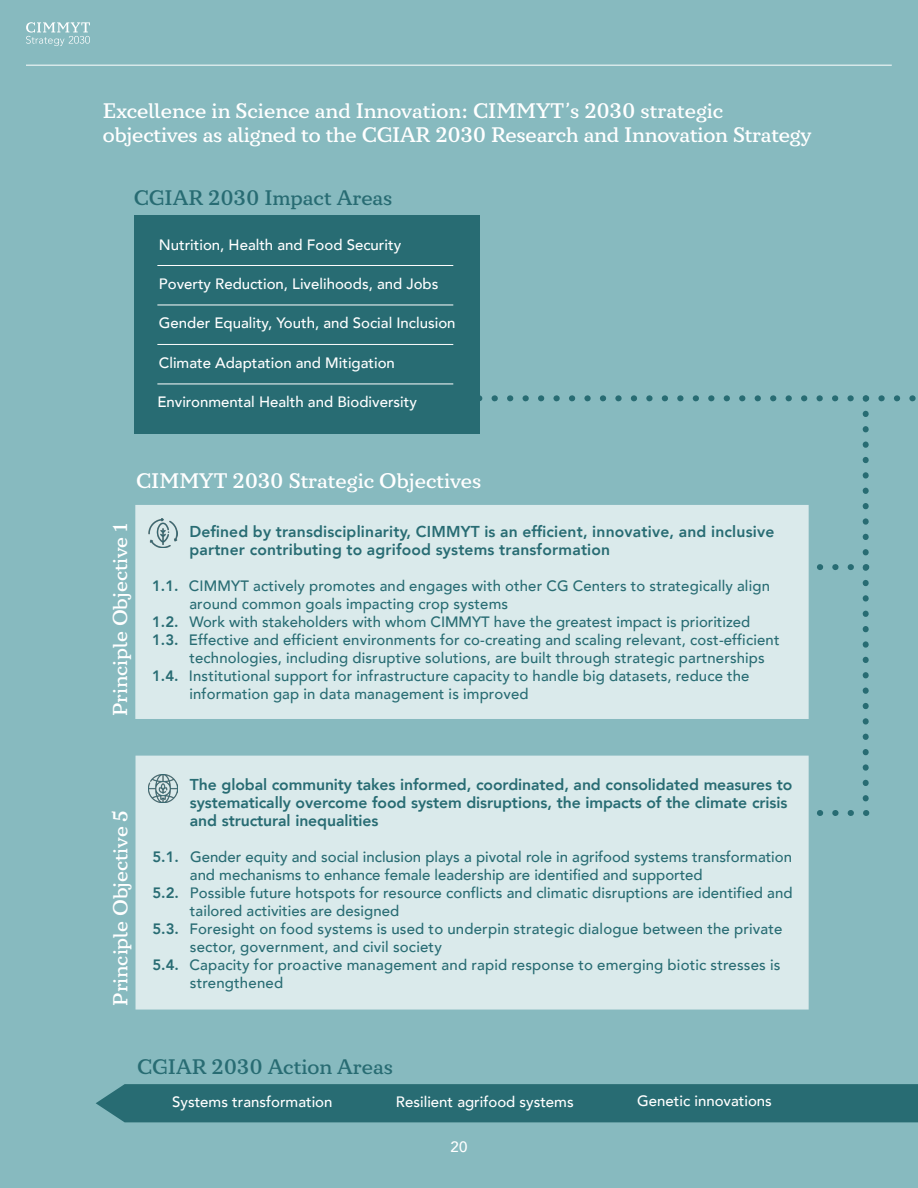
<style>
.page{position:relative;width:918px;height:1188px;background:#87babf}
.page>*{position:absolute;margin:0;border:0;box-sizing:border-box;transform-origin:0 0}
.t1{font:500 21px/24px "Circe Slab C";color:#fff}
.t2{font:500 21px "Circe Slab C";color:#286c73}
.t3{font:500 20.25px "Circe Slab C";color:#fff}
.t4{font:500 20.1px "Circe Slab C";color:#fff}
.t5{font:800 15.75px/18px "Avenir";letter-spacing:-.005em;color:#286c73}
.t6{font:500 15px "Avenir";letter-spacing:.01em;color:#286c73}
.t7{font:500 15px "Avenir";color:#fff}
.s1{font-weight:800}
</style>
<div class="page">
<div style="left:96px;top:1084px;width:822px;height:38px;background:#286c73"></div>
<div style="left:134px;top:215px;width:345px;height:218px;background:#286c73"></div>
<hr style="left:157px;top:265px;width:296px;height:1px;background:#fff">
<hr style="left:157px;top:305px;width:296px;height:1px;background:#fff">
<hr style="left:157px;top:344px;width:296px;height:1px;background:#fff">
<hr style="left:157px;top:384px;width:296px;height:1px;background:#fff">
<svg style="left:495px;top:395px;width:421px;height:421px"></svg>
<div style="left:138px;top:508px;width:668px;height:208px;background:#daeaeb"></div>
<div style="left:135px;top:505px;width:674px;height:214px;border:6px solid #fff"></div>
<img style="left:149px;top:519px;width:28px;height:28px">
<div style="left:139px;top:759px;width:667px;height:248px;background:#daeaeb"></div>
<div style="left:136px;top:756px;width:673px;height:254px;border:6px solid #fff"></div>
<img style="left:149px;top:774px;width:28px;height:29px">
<svg style="left:26px;top:22px;width:64px;height:24px"></svg>
<hr style="left:26px;top:65px;width:866px;height:1px;background:#fff">
<p class="t1" style="left:103px;top:100px;width:710px">Excellence in Science and Innovation: CIMMYT’s 2030 strategic objectives as aligned to the CGIAR 2030 Research and Innovation Strategy</p>
<p class="t2" style="left:134px;top:186px;width:260px">CGIAR 2030 Impact Areas</p>
<p class="t7" style="left:159px;top:231px;width:244px">Nutrition, Health and Food Security</p>
<p class="t7" style="left:159px;top:270px;width:281px">Poverty Reduction, Livelihoods, and Jobs</p>
<p class="t7" style="left:159px;top:310px;width:298px">Gender Equality, Youth, and Social Inclusion</p>
<p class="t7" style="left:159px;top:349px;width:238px">Climate Adaptation and Mitigation</p>
<p class="t7" style="left:157px;top:389px;width:261px">Environmental Health and Biodiversity</p>
<p class="t1" style="left:136px;top:470px;width:347px">CIMMYT 2030 Strategic Objectives</p>
<p class="t4" style="left:109px;top:716px;width:195px;rotate:-90deg">Principle Objective 1</p>
<p class="t5" style="left:189px;top:523px;width:586px">Defined by transdisciplinarity, CIMMYT is an efficient, innovative, and inclusive partner contributing to agrifood systems transformation</p>
<p class="t6" style="left:152px;top:573px;width:619px"><span class="s1">1.1.</span> CIMMYT actively promotes and engages with other CG Centers to strategically align</p>
<p class="t6" style="left:189px;top:591px;width:320px">around common goals impacting crop systems</p>
<p class="t6" style="left:152px;top:609px;width:600px"><span class="s1">1.2.</span> Work with stakeholders with whom CIMMYT have the greatest impact is prioritized</p>
<p class="t6" style="left:152px;top:627px;width:629px"><span class="s1">1.3.</span> Effective and efficient environments for co-creating and scaling relevant, cost-efficient</p>
<p class="t6" style="left:189px;top:645px;width:577px">technologies, including disruptive solutions, are built through strategic partnerships</p>
<p class="t6" style="left:152px;top:663px;width:599px"><span class="s1">1.4.</span> Institutional support for infrastructure capacity to handle big datasets, reduce the</p>
<p class="t6" style="left:189px;top:681px;width:341px">information gap in data management is improved</p>
<p class="t3" style="left:109px;top:1006px;width:197px;rotate:-90deg">Principle Objective 5</p>
<p class="t5" style="left:190px;top:775px;width:604px">The global community takes informed, coordinated, and consolidated measures to systematically overcome food system disruptions, the impacts of the climate crisis and structural inequalities</p>
<p class="t6" style="left:152px;top:844px;width:641px"><span class="s1">5.1.</span> Gender equity and social inclusion plays a pivotal role in agrifood systems transformation</p>
<p class="t6" style="left:190px;top:862px;width:514px">and mechanisms to enhance female leadership are identified and supported</p>
<p class="t6" style="left:152px;top:880px;width:642px"><span class="s1">5.2.</span> Possible future hotspots for resource conflicts and climatic disruptions are identified and</p>
<p class="t6" style="left:190px;top:898px;width:211px">tailored activities are designed</p>
<p class="t6" style="left:152px;top:916px;width:632px"><span class="s1">5.3.</span> Foresight on food systems is used to underpin strategic dialogue between the private</p>
<p class="t6" style="left:190px;top:934px;width:253px">sector, government, and civil society</p>
<p class="t6" style="left:152px;top:952px;width:630px"><span class="s1">5.4.</span> Capacity for proactive management and rapid response to emerging biotic stresses is</p>
<p class="t6" style="left:190px;top:970px;width:95px">strengthened</p>
<p class="t2" style="left:137px;top:1055px;width:257px">CGIAR 2030 Action Areas</p>
<p class="t7" style="left:172px;top:1088px;width:162px">Systems transformation</p>
<p class="t7" style="left:396px;top:1089px;width:179px">Resilient agrifood systems</p>
<p class="t7" style="left:637px;top:1088px;width:136px">Genetic innovations</p>
<p class="t7" style="left:451px;top:1134px;width:18px">20</p>
</div>
